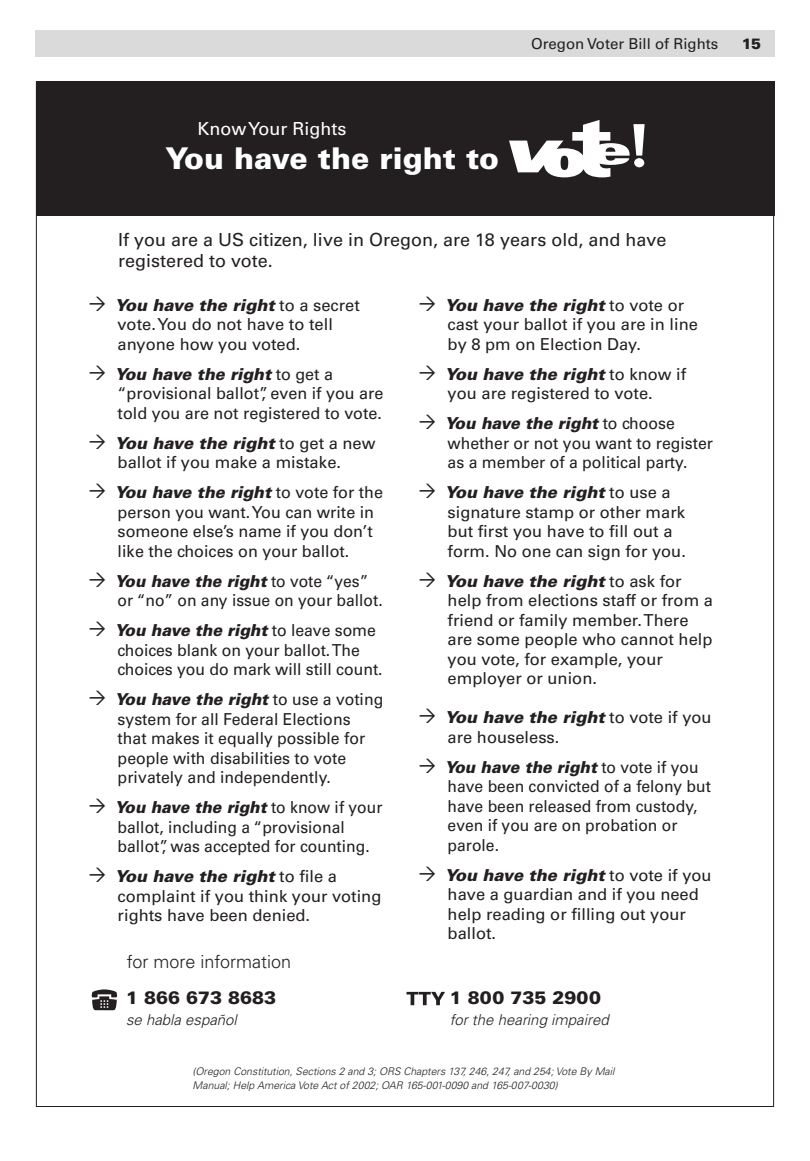
<style>
.page{position:relative;width:810px;height:1161px;background:#fff}
.page>*{position:absolute;margin:0;border:0;box-sizing:border-box;transform-origin:0 0}
.t1{font:900 30px "Univers LT Std";color:#fff}
.t2{font:18px/21px "Univers LT Std";color:#231f20}
.t3{font:900 18px "Univers LT Std";color:#231f20}
.t4{font:300 18px "Univers LT Std";color:#231f20}
.t5{font:18px "Univers LT Std";color:#fff}
.t6{font:16.5px/19.5px "Univers LT Std";color:#231f20}
.t7{font:16.5px/19.5px "Univers LT Std";color:#231f20;scale:.96 1}
.t8{font:16.5px/19.5px "Univers LT Std";color:#231f20;scale:.95 1}
.t9{font:italic 300 15px "Univers LT Std";color:#231f20}
.header_info_-_R{font:15px "Univers LT Std";color:#231f20}
.t10{font:900 15px "Univers LT Std";color:#231f20}
.t11{font:italic 300 10.5px/13.5px "Univers LT Std";color:#231f20}
.s1{font-weight:900;font-style:italic}
</style>
<div class="page">
<div style="left:36px;top:30px;width:739px;height:27px;background:#dadada"></div>
<svg style="left:407px;top:992px;width:38px;height:13px"></svg>
<svg style="left:91px;top:989px;width:26px;height:21px"></svg>
<div style="left:36px;top:81px;width:738px;height:135px;background:#231f20"></div>
<svg style="left:509px;top:120px;width:136px;height:57px"></svg>
<p class="t5" style="left:197px;top:118px;width:151px">Know Your Rights</p>
<p class="t1" style="left:165px;top:139px;width:335px">You have the right to</p>
<p class="header_info_-_R" style="left:531px;top:35px;width:189px">Oregon Voter Bill of Rights</p>
<p class="t10" style="left:742px;top:34px;width:21px">15</p>
<p class="t2" style="left:118px;top:229px;width:550px">If you are a US citizen, live in Oregon, are 18 years old, and have registered to vote.</p>
<p class="t6" style="left:115px;top:295px;width:247px"><span class="s1">You have the right</span> to a secret vote. You do not have to tell anyone how you voted.</p>
<p class="t6" style="left:115px;top:364px;width:270px"><span class="s1">You have the right</span> to get a “provisional ballot”, even if you are told you are not registered to vote.</p>
<p class="t6" style="left:115px;top:433px;width:262px"><span class="s1">You have the right</span> to get a new ballot if you make a mistake.</p>
<p class="t6" style="left:115px;top:483px;width:270px"><span class="s1">You have the right</span> to vote for the person you want. You can write in someone else’s name if you don’t like the choices on your ballot.</p>
<p class="t8" style="left:115px;top:571px;width:284px"><span class="s1">You have the right</span> to vote “yes” or “no” on any issue on your ballot.</p>
<p class="t7" style="left:115px;top:621px;width:281px"><span class="s1">You have the right</span> to leave some choices blank on your ballot. The choices you do mark will still count.</p>
<p class="t7" style="left:115px;top:690px;width:281px"><span class="s1">You have the right</span> to use a voting system for all Federal Elections<br>that makes it equally possible for people with disabilities to vote privately and independently.</p>
<p class="t8" style="left:115px;top:798px;width:283px"><span class="s1">You have the right</span> to know if your ballot, including a “provisional ballot”, was accepted for counting.</p>
<p class="t6" style="left:115px;top:867px;width:268px"><span class="s1">You have the right</span> to file a complaint if you think your voting rights have been denied.</p>
<p class="t6" style="left:445px;top:295px;width:255px"><span class="s1">You have the right</span> to vote or cast your ballot if you are in line by 8 pm on Election Day.</p>
<p class="t6" style="left:445px;top:364px;width:243px"><span class="s1">You have the right</span> to know if you are registered to vote.</p>
<p class="t7" style="left:445px;top:414px;width:281px"><span class="s1">You have the right</span> to choose whether or not you want to register as a member of a political party.</p>
<p class="t6" style="left:445px;top:483px;width:243px"><span class="s1">You have the right</span> to use a signature stamp or other mark but first you have to fill out a form. No one can sign for you.</p>
<p class="t6" style="left:445px;top:571px;width:270px"><span class="s1">You have the right</span> to ask for help from elections staff or from a friend or family member. There are some people who cannot help you vote, for example, your employer or union.</p>
<p class="t6" style="left:445px;top:708px;width:269px"><span class="s1">You have the right</span> to vote if you are houseless.</p>
<p class="t8" style="left:445px;top:757px;width:282px"><span class="s1">You have the right</span> to vote if you have been convicted of a felony but have been released from custody, even if you are on probation or parole.</p>
<p class="t6" style="left:445px;top:865px;width:269px"><span class="s1">You have the right</span> to vote if you have a guardian and if you need help reading or filling out your ballot.</p>
<p class="t4" style="left:127px;top:951px;width:166px">for more information</p>
<p class="t3" style="left:126px;top:987px;width:152px">1 866 673 8683</p>
<p class="t9" style="left:126px;top:1011px;width:112px">se habla español</p>
<p class="t3" style="left:450px;top:987px;width:153px">1 800 735 2900</p>
<p class="t9" style="left:450px;top:1011px;width:160px">for the hearing impaired</p>
<p class="t11" style="left:193px;top:1065px;width:423px">(Oregon Constitution, Sections 2 and 3; ORS Chapters 137, 246, 247, and 254; Vote By Mail<br>Manual; Help America Vote Act of 2002; OAR 165-001-0090 and 165-007-0030)</p>
</div>
